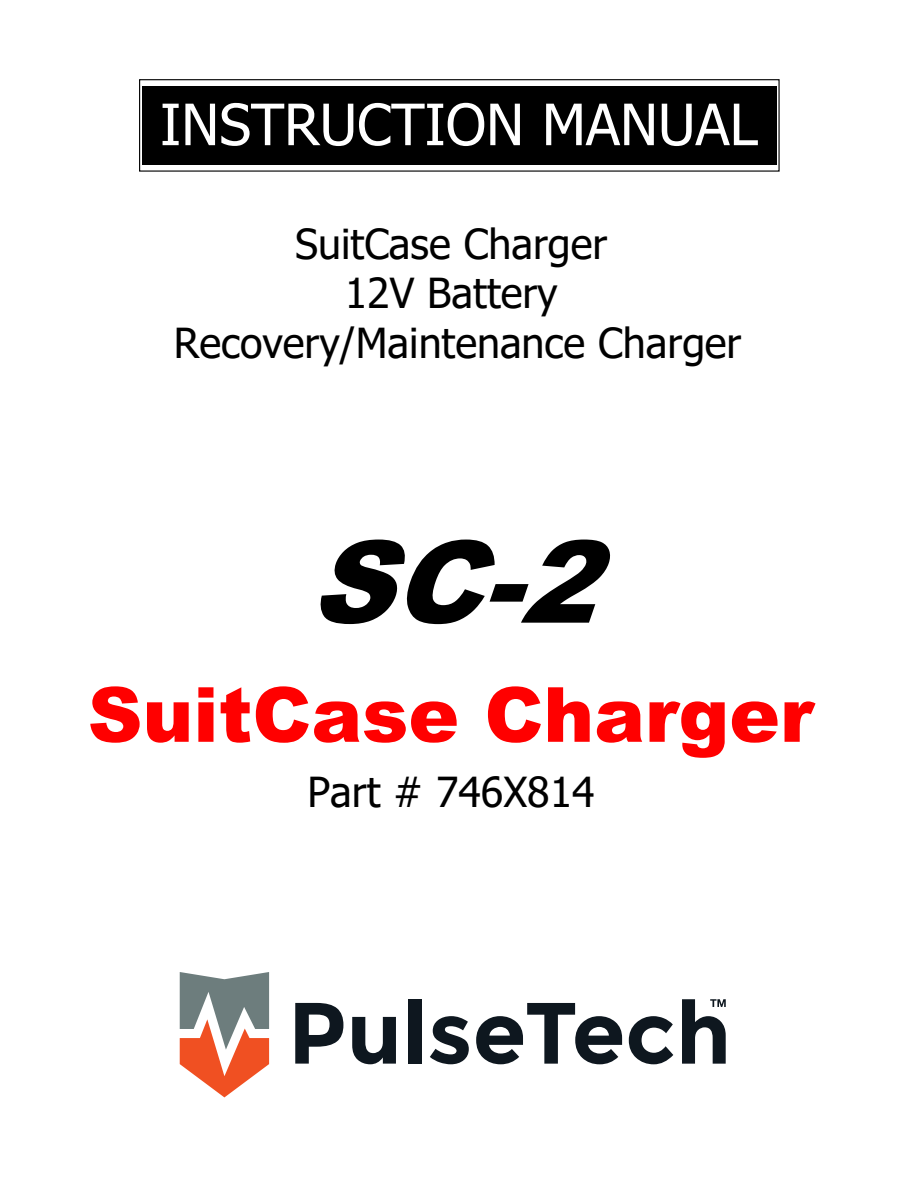
<style>
.page{position:relative;width:918px;height:1188px;background:#fff}
.page>*{position:absolute;margin:0;border:0;box-sizing:border-box;transform-origin:0 0}
.t1{font:italic 900 114.15px "Arial";color:#000}
.t2{font:900 76.05px "Arial";color:#f00}
.t3{font:57.15px "Tahoma";color:#fff}
.t4{font:41.25px/49.8px "Tahoma";color:#000;text-align:center}
</style>
<div class="page">
<div style="left:139px;top:79px;width:641px;height:93px;border:1px solid #000"></div>
<div style="left:143px;top:87px;width:633px;height:77px;background:#000"></div>
<hr style="left:143px;top:86px;width:633px;height:1px;background:#000">
<hr style="left:143px;top:164px;width:633px;height:1px;background:#000">
<hr style="left:142px;top:87px;width:1px;height:77px;background:#000">
<hr style="left:776px;top:87px;width:1px;height:77px;background:#000">
<svg style="left:295px;top:1003px;width:48px;height:61px"></svg>
<svg style="left:352px;top:1017px;width:44px;height:47px"></svg>
<div style="left:408px;top:999px;width:13px;height:65px;background:#0e171f"></div>
<svg style="left:430px;top:1016px;width:39px;height:48px"></svg>
<svg style="left:476px;top:1003px;width:146px;height:61px"></svg>
<svg style="left:629px;top:1016px;width:44px;height:48px"></svg>
<svg style="left:180px;top:972px;width:89px;height:125px"></svg>
<svg style="left:682px;top:999px;width:44px;height:65px"></svg>
<p class="t3" style="left:160px;top:101px;width:600px">INSTRUCTION MANUAL</p>
<p class="t4" style="left:174px;top:222px;width:569px">SuitCase Charger<br>12V Battery<br>Recovery/Maintenance Charger</p>
<p class="t1" style="left:309px;top:517px;width:316px">SC-2</p>
<p class="t2" style="left:88px;top:686px;width:727px">SuitCase Charger</p>
<p class="t4" style="left:307px;top:770px;width:289px">Part # 746X814</p>
</div>
